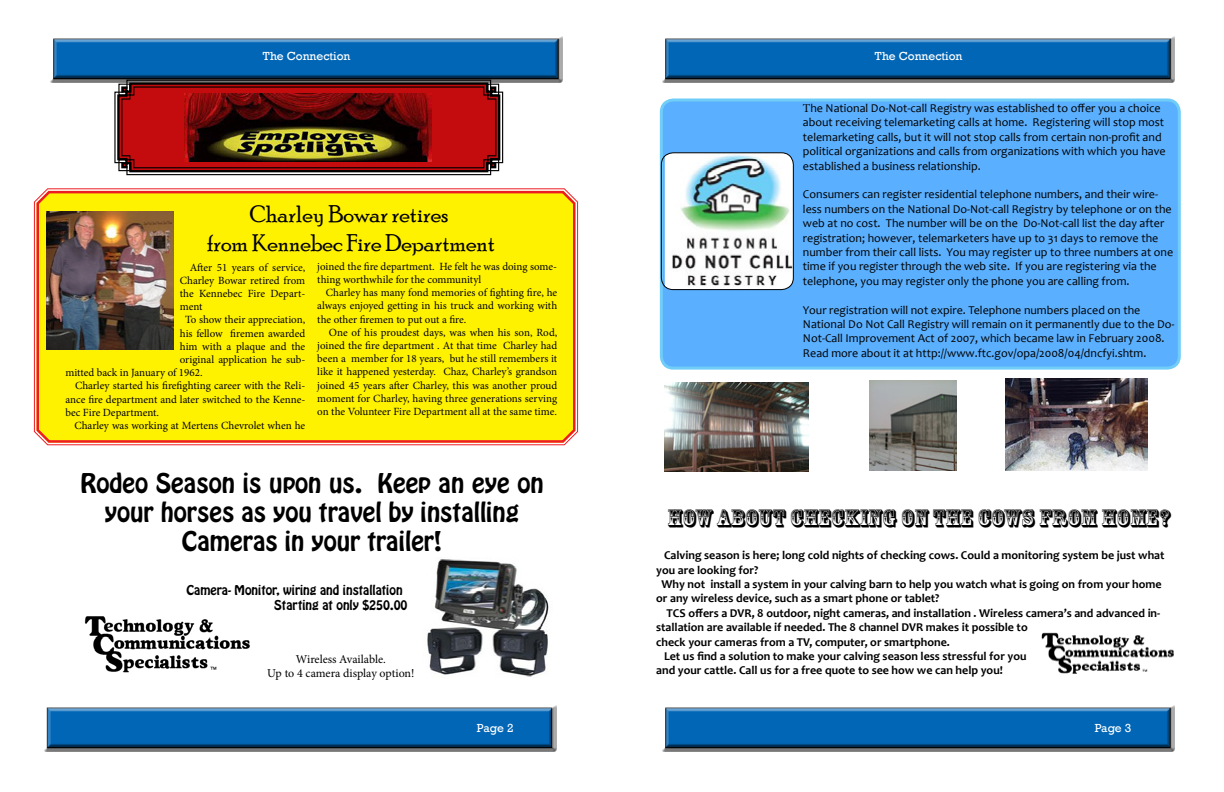
<style>
.page{position:relative;width:1224px;height:792px;background:#fff}
.page>*{position:absolute;margin:0;border:0;box-sizing:border-box;transform-origin:0 0}
.t1{font:24px/28.8px "Hobo Std";color:#000;text-align:center}
.t2{font:24px/28.8px "Poor Richard";color:#000;text-align:center}
.t3{font:24px "Rosewood Std";color:#000}
.t4{font:12px/14.4px "Candara";color:#000}
.t5{font:700 12px "Candara";color:#000}
.t6{font:12px/14.4px "Hobo Std";color:#000}
.t7{font:12px/14.4px "Minion Pro";letter-spacing:-.005em;color:#000;text-align:center}
.t8{font:12px "Rockwell";color:#fff}
.t9{font:11px/13.2px "Minion Pro";color:#000;text-align:justify}
.s1{font-family:"Minion Pro"}
</style>
<div class="page">
<div style="left:661px;top:705px;width:514px;height:47px;background:#000;opacity:.75"></div>
<div style="left:43px;top:705px;width:513px;height:47px;background:#000;opacity:.75"></div>
<div style="left:49px;top:36px;width:514px;height:47px;background:#000;opacity:.75"></div>
<div style="left:661px;top:36px;width:514px;height:47px;background:#000;opacity:.75"></div>
<div style="left:35px;top:189px;width:542px;height:255px;background:#fff200"></div>
<div style="left:661px;top:100px;width:518px;height:268px;background:#5aaffe;border-radius:12px"></div>
<div style="left:660px;top:99px;width:521px;height:271px;border:3px solid #70cdf8;border-radius:12px"></div>
<img style="left:665px;top:154px;width:128px;height:135px">
<div style="left:661px;top:152px;width:133px;height:138px;border:1px solid #000;border-radius:12px"></div>
<img style="left:47px;top:211px;width:127px;height:139px">
<svg style="left:114px;top:79px;width:390px;height:97px;background:#9a2122"></svg>
<img style="left:184px;top:93px;width:248px;height:69px">
<img style="left:664px;top:383px;width:145px;height:88px">
<img style="left:870px;top:381px;width:87px;height:89px">
<img style="left:1005px;top:378px;width:142px;height:92px">
<img style="left:84px;top:616px;width:166px;height:57px">
<img style="left:427px;top:559px;width:122px;height:118px">
<img style="left:1041px;top:632px;width:133px;height:42px">
<p class="t8" style="left:263px;top:49px;width:89px">The Connection</p>
<p class="t8" style="left:875px;top:49px;width:89px">The Connection</p>
<h1 class="t2" style="left:207px;top:199px;width:289px">Charley Bowar retires<br>from Kennebec Fire Department</h1>
<p class="t9" style="left:190px;top:260px;width:117px">After 51 years of service,</p>
<p class="t9" style="left:180px;top:274px;width:127px">Charley Bowar retired from</p>
<p class="t9" style="left:180px;top:287px;width:127px">the Kennebec Fire Depart-</p>
<p class="t9" style="left:180px;top:300px;width:24px">ment</p>
<p class="t9" style="left:185px;top:313px;width:122px">To show their appreciation,</p>
<p class="t9" style="left:180px;top:326px;width:127px">his fellow firemen awarded</p>
<p class="t9" style="left:180px;top:340px;width:127px">him with a plaque and the</p>
<p class="t9" style="left:180px;top:353px;width:127px">original application he sub-</p>
<p class="t9" style="left:65px;top:366px;width:139px">mitted back in January of 1962.</p>
<p class="t9" style="left:75px;top:379px;width:232px">Charley started his firefighting career with the Reli-</p>
<p class="t9" style="left:65px;top:392px;width:241px">ance fire department and later switched to the Kenne-</p>
<p class="t9" style="left:65px;top:406px;width:95px">bec Fire Department.</p>
<p class="t9" style="left:74px;top:419px;width:232px">Charley was working at Mertens Chevrolet when he</p>
<p class="t9" style="left:317px;top:260px;width:241px">joined the fire department. He felt he was doing some&shy;thing worthwhile for the communityl</p>
<p class="t9" style="left:317px;top:286px;width:241px;text-indent:9px">Charley has many fond memories of fighting fire, he always enjoyed getting in his truck and working with the other firemen to put out a fire.</p>
<p class="t9" style="left:317px;top:326px;width:241px;text-indent:12px">One of his proudest days, was when his son, Rod, joined the fire department . At that time Charley had been a member for 18 years, but he still remembers it like it happened yesterday. Chaz, Charley’s grandson joined 45 years after Charley, this was another proud moment for Charley, having three generations serving on the Volunteer Fire Department all at the same time.</p>
<h1 class="t1" style="left:80px;top:469px;width:465px">Rodeo Season is upon us. Keep an eye on your horses as you travel by installing<br>Cameras in your trailer!</h1>
<p class="t6" style="left:274px;top:584px;width:135px;text-indent:-88px">Camera- Monitor, wiring and installation<br>Starting at only $250.00</p>
<p class="t7" style="left:267px;top:652px;width:149px">Wireless Available.<br>Up to 4 camera display option!</p>
<p class="t4" style="left:803px;top:101px;width:364px"><span class="s1">T</span>he National Do-Not-call Registry was established to offer you a choice about receiving telemarketing calls at home. Registering will stop most telemarketing calls, but it will not stop calls from certain non-profit and political organizations and calls from organizations with which you have established a business relationship.</p>
<p class="t4" style="left:803px;top:187px;width:372px">Consumers can register residential telephone numbers, and their wire&shy;less numbers on the National Do-Not-call Registry by telephone or on the web at no cost. The number will be on the Do-Not-call list the day after registration; however, telemarketers have up to 31 days to remove the number from their call lists. You may register up to three numbers at one time if you register through the web site. If you are registering via the telephone, you may register only the phone you are calling from.</p>
<p class="t4" style="left:803px;top:302px;width:373px">Your registration will not expire. Telephone numbers placed on the National Do Not Call Registry will remain on it permanently due to the Do-Not-Call Improvement Act of 2007, which became law in February 2008.<br>Read more about it at http://www.ftc.gov/opa/2008/04/dncfyi.shtm.</p>
<h1 class="t3" style="left:667px;top:504px;width:505px">HOW ABOUT CHECKING ON THE COWS FROM HOME?</h1>
<p class="t5" style="left:664px;top:548px;width:502px">Calving season is here; long cold nights of checking cows. Could a monitoring system be just what</p>
<p class="t5" style="left:656px;top:562px;width:104px">you are looking for?</p>
<p class="t5" style="left:661px;top:576px;width:502px">Why not install a system in your calving barn to help you watch what is going on from your home</p>
<p class="t5" style="left:656px;top:591px;width:285px">or any wireless device, such as a smart phone or tablet?</p>
<p class="t5" style="left:667px;top:605px;width:495px">TCS offers a DVR, 8 outdoor, night cameras, and installation . Wireless camera’s and advanced in-</p>
<p class="t5" style="left:656px;top:620px;width:373px">stallation are available if needed. The 8 channel DVR makes it possible to</p>
<p class="t5" style="left:656px;top:634px;width:295px">check your cameras from a TV, computer, or smartphone.</p>
<p class="t5" style="left:664px;top:648px;width:364px">Let us find a solution to make your calving season less stressful for you</p>
<p class="t5" style="left:656px;top:663px;width:348px">and your cattle. Call us for a free quote to see how we can help you!</p>
<p class="t8" style="left:477px;top:721px;width:38px">Page 2</p>
<p class="t8" style="left:1095px;top:721px;width:38px">Page 3</p>
</div>
